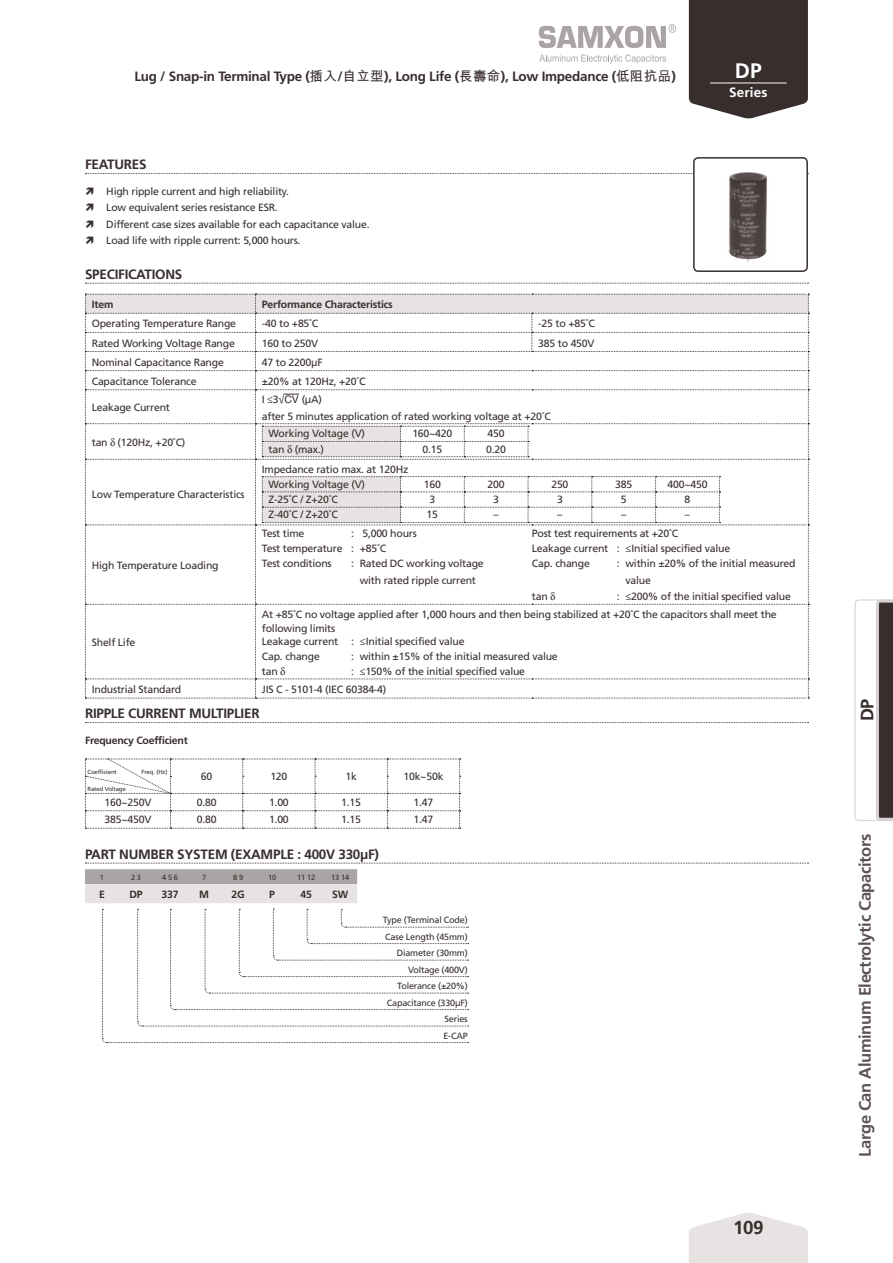
<style>
.page{position:relative;width:893px;height:1263px;background:#fff}
.page>*{position:absolute;margin:0;border:0;box-sizing:border-box;transform-origin:0 0}
.t1{font:700 21px "Frutiger LT Std";color:#fff}
.t2{font:700 18.75px "Frutiger LT Std";color:#382e2d}
.t3{font:700 18px "Frutiger LT Std";color:#382e2d}
.t4{font:700 16.5px "Frutiger LT Std";letter-spacing:-.02em;color:#5c5252}
.t5{font:700 13.5px "Frutiger LT Std";letter-spacing:-.02em;color:#382e2d}
.t6{font:700 13.5px "Frutiger LT Std";letter-spacing:.01em;color:#fff}
.t7{font:10.5px/16.5px "Frutiger LT Std";letter-spacing:-.02em;color:#382e2d}
.t8{font:700 10.5px "Frutiger LT Std";letter-spacing:-.02em;color:#382e2d}
.t9{font:9px/16.5px "Frutiger LT Std";letter-spacing:-.02em;color:#382e2d;text-align:right}
.t10{font:7.5px "Frutiger LT Std";letter-spacing:-.02em;color:#382e2d}
.t11{font:6px "Frutiger LT Std";letter-spacing:-.02em;color:#382e2d}
.s1{font-family:"M Hei HK"}
.s2{font-family:"Helvetica Neue LT Std"}
.s3{font-family:"Helvetica LT Std"}
</style>
<div class="page">
<svg style="left:689px;top:1212px;width:119px;height:51px"></svg>
<svg style="left:689px;top:0;width:119px;height:119px;background:#463d3c"></svg>
<hr style="left:710px;top:83px;width:77px;height:1px;background:#fff">
<svg style="left:539px;top:55px;width:127px;height:9px"></svg>
<svg style="left:539px;top:24px;width:137px;height:24px"></svg>
<svg style="left:855px;top:600px;width:38px;height:221px"></svg>
<svg style="left:85px;top:173px;width:608px;height:1px"></svg>
<svg style="left:85px;top:283px;width:723px;height:1px"></svg>
<svg style="left:85px;top:722px;width:723px;height:1px"></svg>
<svg style="left:85px;top:863px;width:723px;height:180px"></svg>
<svg style="left:85px;top:758px;width:376px;height:71px"></svg>
<img style="left:729px;top:172px;width:38px;height:90px">
<div style="left:693px;top:157px;width:115px;height:115px;border:2px solid #382e2d;border-radius:4px"></div>
<svg style="left:85px;top:294px;width:724px;height:405px"></svg>
<p class="t5" style="left:134px;top:68px;width:543px">Lug / Snap-in Terminal Type (<span class="s1">插入</span>/<span class="s1">自立型</span>), Long Life (<span class="s1">長壽命</span>), Low Impedance (<span class="s1">低阻抗品</span>)</p>
<h1 class="t1" style="left:735px;top:59px;width:28px">DP</h1>
<p class="t6" style="left:729px;top:85px;width:40px">Series</p>
<p class="t5" style="left:85px;top:157px;width:63px">FEATURES</p>
<p class="t7" style="left:106px;top:183px;width:265px">High ripple current and high reliability.<br>Low equivalent series resistance ESR.<br>Different case sizes available for each capacitance value.<br>Load life with ripple current: 5,000 hours.</p>
<p class="t5" style="left:85px;top:266px;width:99px">SPECIFICATIONS</p>
<p class="t8" style="left:92px;top:298px;width:23px">Item</p>
<p class="t8" style="left:262px;top:298px;width:133px">Performance Characteristics</p>
<p class="t7" style="left:92px;top:316px;width:146px">Operating Temperature Range</p>
<p class="t7" style="left:262px;top:316px;width:58px">-40 to +85˚C</p>
<p class="t7" style="left:538px;top:316px;width:58px">-25 to +85˚C</p>
<p class="t7" style="left:92px;top:335px;width:145px">Rated Working Voltage Range</p>
<p class="t7" style="left:262px;top:335px;width:58px">160 to 250V</p>
<p class="t7" style="left:538px;top:335px;width:58px">385 to 450V</p>
<p class="t7" style="left:92px;top:354px;width:134px">Nominal Capacitance Range</p>
<p class="t7" style="left:262px;top:354px;width:62px">47 to 2200μF</p>
<p class="t7" style="left:92px;top:373px;width:106px">Capacitance Tolerance</p>
<p class="t7" style="left:262px;top:373px;width:105px">±20% at 120Hz, +20˚C</p>
<p class="t7" style="left:92px;top:399px;width:80px">Leakage Current</p>
<p class="t7" style="left:262px;top:391px;width:290px">I ≤3<span class="s2">√</span><span class="s3">CV</span> (μA)<br>after 5 minutes application of rated working voltage at +20˚C</p>
<p class="t7" style="left:92px;top:434px;width:95px">tan (120Hz, +20˚C)</p>
<p class="t7" style="left:269px;top:426px;width:98px">Working Voltage (V)</p>
<p class="t7" style="left:412px;top:426px;width:42px">160~420</p>
<p class="t7" style="left:488px;top:426px;width:19px">450</p>
<p class="t7" style="left:269px;top:441px;width:57px">tan (max.)</p>
<p class="t7" style="left:422px;top:441px;width:21px">0.15</p>
<p class="t7" style="left:486px;top:441px;width:21px">0.20</p>
<p class="t7" style="left:92px;top:486px;width:154px">Low Temperature Characteristics</p>
<p class="t7" style="left:269px;top:463px;width:141px;line-height:14.4px;text-indent:-7px">Impedance ratio max. at 120Hz<br>Working Voltage (V)</p>
<p class="t7" style="left:424px;top:476px;width:19px">160</p>
<p class="t7" style="left:488px;top:476px;width:19px">200</p>
<p class="t7" style="left:551px;top:476px;width:19px">250</p>
<p class="t7" style="left:615px;top:476px;width:19px">385</p>
<p class="t7" style="left:667px;top:476px;width:42px">400~450</p>
<p class="t7" style="left:269px;top:491px;width:71px">Z-25˚C / Z+20˚C</p>
<p class="t7" style="left:429px;top:491px;width:7px">3</p>
<p class="t7" style="left:493px;top:491px;width:7px">3</p>
<p class="t7" style="left:557px;top:491px;width:7px">3</p>
<p class="t7" style="left:621px;top:491px;width:7px">5</p>
<p class="t7" style="left:685px;top:491px;width:7px">8</p>
<p class="t7" style="left:269px;top:506px;width:71px">Z-40˚C / Z+20˚C</p>
<p class="t7" style="left:427px;top:506px;width:13px">15</p>
<p class="t7" style="left:493px;top:506px;width:7px">–</p>
<p class="t7" style="left:557px;top:506px;width:7px">–</p>
<p class="t7" style="left:621px;top:506px;width:7px">–</p>
<p class="t7" style="left:685px;top:506px;width:7px">–</p>
<p class="t7" style="left:92px;top:557px;width:128px">High Temperature Loading</p>
<p class="t7" style="left:92px;top:634px;width:45px">Shelf Life</p>
<p class="t7" style="left:262px;top:525px;width:44px">Test time</p>
<p class="t7" style="left:351px;top:525px;width:67px">: 5,000 hours</p>
<p class="t7" style="left:532px;top:525px;width:148px">Post test requirements at +20˚C</p>
<p class="t7" style="left:262px;top:540px;width:126px">Test temperature : +85˚C</p>
<p class="t7" style="left:532px;top:540px;width:200px">Leakage current : ≤Initial specified value</p>
<p class="t7" style="left:262px;top:555px;width:71px">Test conditions</p>
<p class="t7" style="left:351px;top:555px;width:134px;text-align:center">: Rated DC working voltage with rated ripple current</p>
<p class="t7" style="left:532px;top:555px;width:59px">Cap. change</p>
<p class="t7" style="left:532px;top:588px;width:17px">tan</p>
<p class="t7" style="left:625px;top:555px;width:172px">within ±20% of the initial measured value<br>≤200% of the initial specified value</p>
<p class="t7" style="left:617px;top:555px;width:4px">:</p>
<p class="t7" style="left:617px;top:588px;width:4px">:</p>
<p class="t7" style="left:262px;top:608px;width:516px;line-height:13.5px">At +85˚C no voltage applied after 1,000 hours and then being stabilized at +20˚C the capacitors shall meet the following limits<br>Leakage current : ≤Initial specified value</p>
<p class="t7" style="left:262px;top:648px;width:59px">Cap. change</p>
<p class="t7" style="left:351px;top:648px;width:208px">: within ±15% of the initial measured value</p>
<p class="t7" style="left:262px;top:663px;width:17px">tan</p>
<p class="t7" style="left:351px;top:663px;width:175px">: ≤150% of the initial specified value</p>
<p class="t7" style="left:92px;top:681px;width:91px">Industrial Standard</p>
<p class="t7" style="left:262px;top:681px;width:126px">JIS C - 5101-4 (IEC 60384-4)</p>
<p class="t5" style="left:85px;top:706px;width:176px">RIPPLE CURRENT MULTIPLIER</p>
<p class="t8" style="left:85px;top:734px;width:104px">Frequency Coefficient</p>
<p class="t11" style="left:88px;top:768px;width:31px">Coefficient</p>
<p class="t11" style="left:142px;top:768px;width:27px">Freq. (Hz)</p>
<p class="t7" style="left:201px;top:768px;width:13px">60</p>
<p class="t7" style="left:270px;top:768px;width:19px">120</p>
<p class="t7" style="left:345px;top:768px;width:13px">1k</p>
<p class="t7" style="left:403px;top:768px;width:42px">10k~50k</p>
<p class="t11" style="left:88px;top:786px;width:40px">Rated Voltage</p>
<p class="t7" style="left:105px;top:794px;width:48px">160~250V</p>
<p class="t7" style="left:197px;top:794px;width:21px">0.80</p>
<p class="t7" style="left:269px;top:794px;width:21px">1.00</p>
<p class="t7" style="left:341px;top:794px;width:21px">1.15</p>
<p class="t7" style="left:414px;top:794px;width:21px">1.47</p>
<p class="t7" style="left:105px;top:811px;width:48px">385~450V</p>
<p class="t7" style="left:197px;top:811px;width:21px">0.80</p>
<p class="t7" style="left:269px;top:811px;width:21px">1.00</p>
<p class="t7" style="left:341px;top:811px;width:21px">1.15</p>
<p class="t7" style="left:414px;top:811px;width:21px">1.47</p>
<p class="t5" style="left:85px;top:846px;width:296px">PART NUMBER SYSTEM (EXAMPLE : 400V 330μF)</p>
<p class="t10" style="left:100px;top:872px;width:6px">1</p>
<p class="t10" style="left:131px;top:872px;width:12px">23</p>
<p class="t10" style="left:162px;top:872px;width:18px">456</p>
<p class="t10" style="left:202px;top:872px;width:6px">7</p>
<p class="t10" style="left:233px;top:872px;width:12px">89</p>
<p class="t10" style="left:268px;top:872px;width:10px">10</p>
<p class="t10" style="left:297px;top:872px;width:20px">11 12</p>
<p class="t10" style="left:331px;top:872px;width:20px">13 14</p>
<p class="t8" style="left:99px;top:888px;width:7px">E</p>
<p class="t8" style="left:129px;top:888px;width:15px">DP</p>
<p class="t8" style="left:162px;top:888px;width:19px">337</p>
<p class="t8" style="left:199px;top:888px;width:11px">M</p>
<p class="t8" style="left:232px;top:888px;width:15px">2G</p>
<p class="t8" style="left:269px;top:888px;width:7px">P</p>
<p class="t8" style="left:300px;top:888px;width:13px">45</p>
<p class="t8" style="left:332px;top:888px;width:18px">SW</p>
<p class="t9" style="left:383px;top:912px;width:86px">Type (Terminal Code)<br>Case Length (45mm)<br>Diameter (30mm)<br>Voltage (400V)<br>Tolerance (±20%)<br>Capacitance (330μF)<br>Series<br>E-CAP</p>
<h2 class="t2" style="left:733px;top:1216px;width:32px">109</h2>
<h3 class="t3" style="left:857px;top:721px;width:24px;rotate:-90deg">DP</h3>
<h3 class="t4" style="left:855px;top:1157px;width:325px;rotate:-90deg">Large Can Aluminum Electrolytic Capacitors</h3>
</div>
